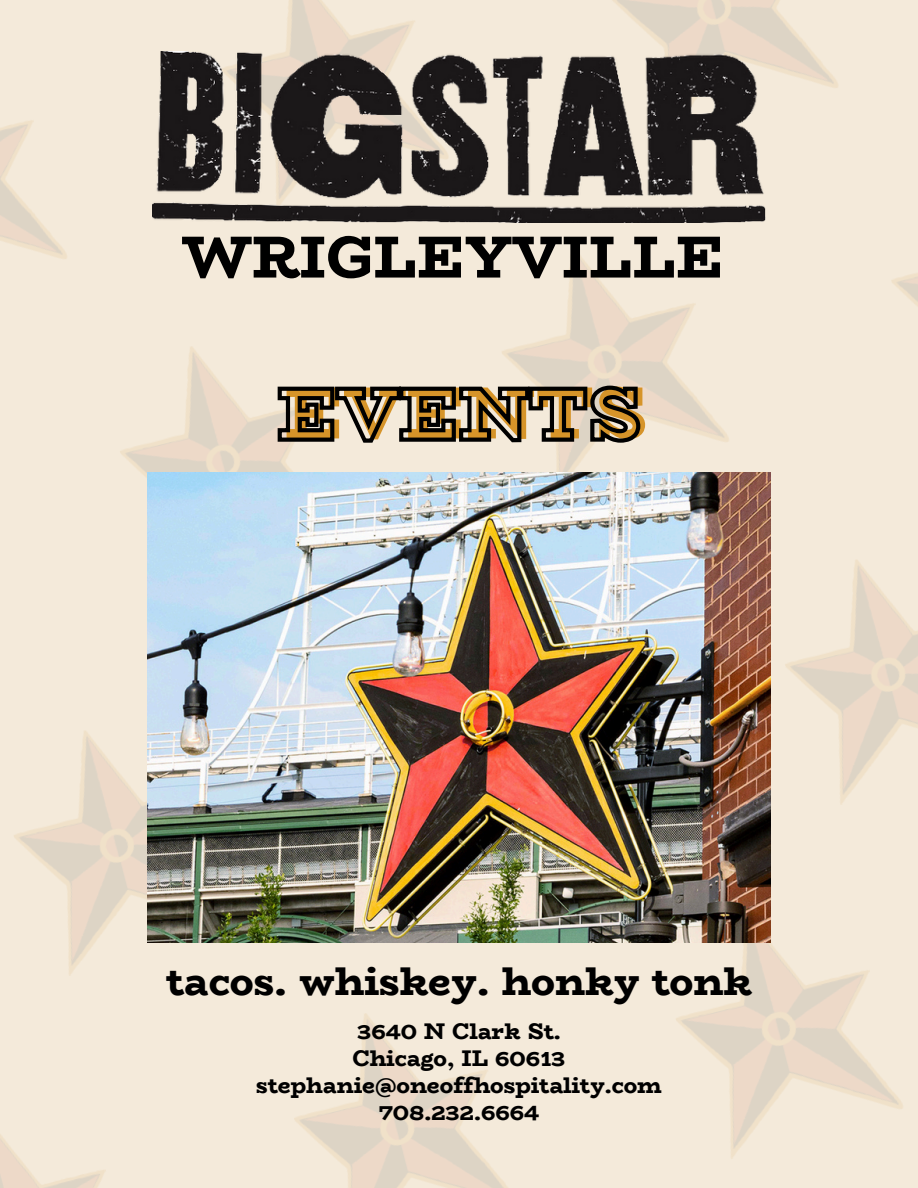
<style>
.page{position:relative;width:918px;height:1188px;background:#f4eada}
.page>*{position:absolute;margin:0;border:0;box-sizing:border-box;transform-origin:0 0}
.t1{font:800 74.25px "Bio Rhyme";color:#d69429}
.t2{font:800 59.55px "Bio Rhyme";color:#000}
.t3{font:800 40.2px "Bio Rhyme";color:#000}
.t4{font:800 22.65px "Bio Rhyme";color:#000}
</style>
<div class="page">
<img style="left:120px;top:346px;width:231px;height:132px">
<img style="left:480px;top:247px;width:253px;height:226px">
<img style="left:770px;top:533px;width:148px;height:277px">
<img style="left:676px;top:887px;width:227px;height:272px">
<img style="left:152px;top:52px;width:614px;height:171px">
<img style="left:147px;top:473px;width:623px;height:470px">
<svg style="left:276px;top:383px;width:366px;height:63px"></svg>
<p class="t2" style="left:182px;top:210px;width:543px">WRIGLEYVILLE</p>
<h1 class="t1" style="left:284px;top:355px;width:365px">EVENTS</h1>
<p class="t3" style="left:166px;top:950px;width:587px">tacos. whiskey. honky tonk</p>
<p class="t4" style="left:357px;top:1013px;width:205px">3640 N Clark St.</p>
<p class="t4" style="left:352px;top:1040px;width:214px">Chicago, IL 60613</p>
<p class="t4" style="left:256px;top:1068px;width:407px">stephanie@oneoffhospitality.com</p>
<p class="t4" style="left:379px;top:1095px;width:162px">708.232.6664</p>
</div>
